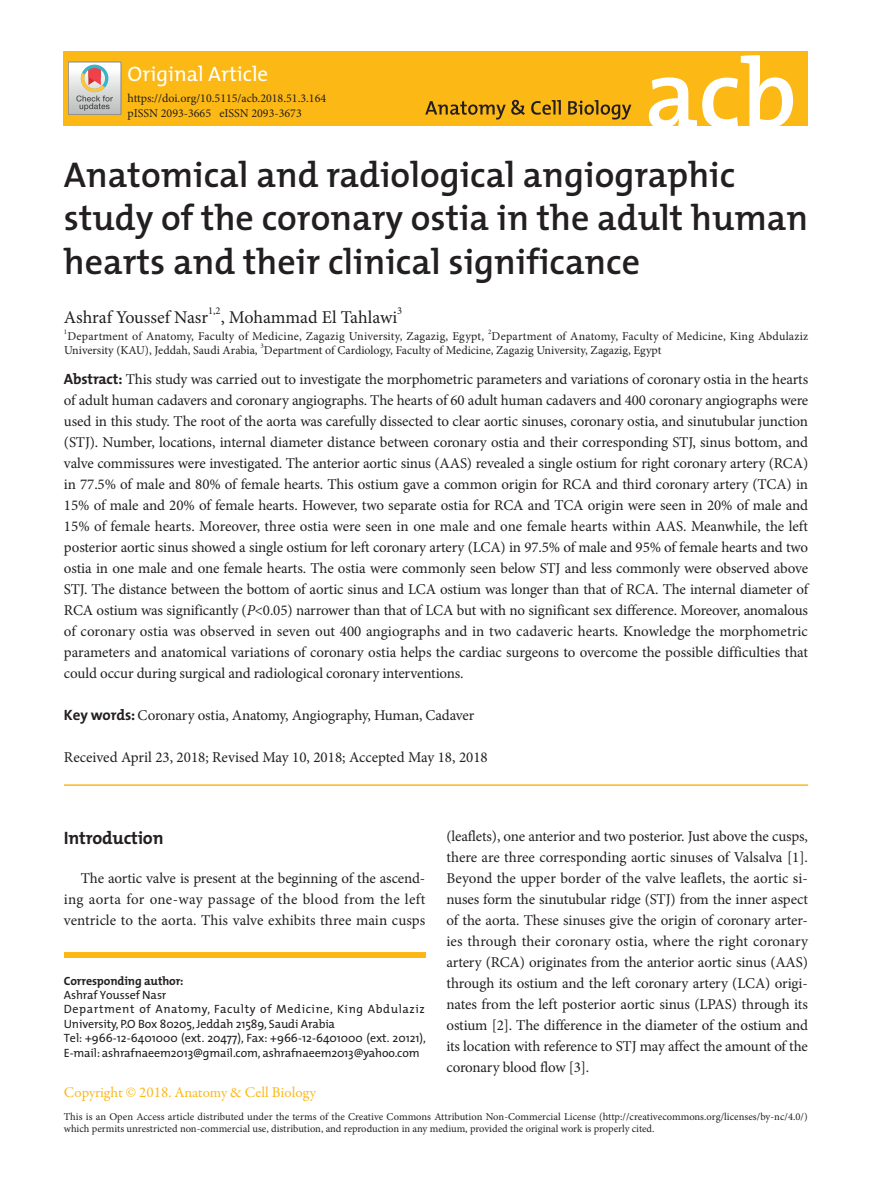
<style>
.page{position:relative;width:893px;height:1191px;background:#fff}
.page>*{position:absolute;margin:0;border:0;box-sizing:border-box;transform-origin:0 0}
.t1{font:600 36px/43.2px "The Mix";color:#231f20}
.t2{font:21px "The Mix";color:#fff}
.t3{font:18px "Minion Pro";letter-spacing:-.005em;color:#231f20}
.t4{font:700 18px "The Mix";letter-spacing:-.01em;color:#231f20}
.t5{font:15px/21px "Minion Pro";letter-spacing:-.01em;color:#231f20;text-align:justify}
.t6{font:15px "Garamond Premr Pro";color:#fcb814}
.t7{font:12px/14.4px "The Mix";letter-spacing:-.01em;color:#231f20}
.t8{font:12px/14.4px "Minion Pro";color:#231f20}
.t9{font:12px "Minion Pro";letter-spacing:.02em;color:#231f20}
.t10{font:700 12px "The Mix";letter-spacing:-.01em;color:#231f20}
.t11{font:10.5px/12.6px "Minion Pro";color:#231f20}
.t12{font:7.05px "Minion Pro";color:#231f20}
.s1{font-family:"The Mix";font-weight:700}
.s2{font-style:italic}
</style>
<div class="page">
<div style="left:64px;top:51px;width:744px;height:75px;background:#fcb814"></div>
<svg style="left:649px;top:55px;width:144px;height:71px"></svg>
<svg style="left:425px;top:100px;width:206px;height:20px"></svg>
<svg style="left:68px;top:62px;width:53px;height:53px;background:#cac4bf"></svg>
<div style="left:64px;top:952px;width:361px;height:5px;background:#fcb814"></div>
<hr style="left:64px;top:784px;width:744px;height:2px;background:#fcb814">
<h2 class="t2" style="left:128px;top:57px;width:142px">Original Article</h2>
<p class="t8" style="left:128px;top:91px;width:200px">https://doi.org/10.5115/acb.2018.51.3.164 pISSN 2093-3665 eISSN 2093-3673</p>
<h1 class="t1" style="left:64px;top:152px;width:746px">Anatomical and radiological angiographic study of the coronary ostia in the adult human hearts and their clinical significance</h1>
<p class="t3" style="left:64px;top:305px;width:146px">Ashraf Youssef Nasr</p>
<p class="t11" style="left:208px;top:305px;width:14px">1,2</p>
<p class="t3" style="left:221px;top:305px;width:178px">, Mohammad El Tahlawi</p>
<p class="t11" style="left:397px;top:305px;width:7px">3</p>
<p class="t12" style="left:64px;top:327px;width:5px">1</p>
<p class="t9" style="left:67px;top:328px;width:418px">Department of Anatomy, Faculty of Medicine, Zagazig University, Zagazig, Egypt,</p>
<p class="t12" style="left:488px;top:327px;width:5px">2</p>
<p class="t9" style="left:492px;top:328px;width:318px">Department of Anatomy, Faculty of Medicine, King Abdulaziz</p>
<p class="t8" style="left:64px;top:343px;width:195px">University (KAU), Jeddah, Saudi Arabia,</p>
<p class="t12" style="left:260px;top:341px;width:5px">3</p>
<p class="t8" style="left:264px;top:343px;width:399px">Department of Cardiology, Faculty of Medicine, Zagazig University, Zagazig, Egypt</p>
<p class="t5" style="left:64px;top:368px;width:746px"><span class="s1">Abstract:</span> This study was carried out to investigate the morphometric parameters and variations of coronary ostia in the hearts of adult human cadavers and coronary angiographs. The hearts of 60 adult human cadavers and 400 coronary angiographs were used in this study. The root of the aorta was carefully dissected to clear aortic sinuses, coronary ostia, and sinutubular junction (STJ). Number, locations, internal diameter distance between coronary ostia and their corresponding STJ, sinus bottom, and valve commissures were investigated. The anterior aortic sinus (AAS) revealed a single ostium for right coronary artery (RCA) in 77.5% of male and 80% of female hearts. This ostium gave a common origin for RCA and third coronary artery (TCA) in 15% of male and 20% of female hearts. However, two separate ostia for RCA and TCA origin were seen in 20% of male and 15% of female hearts. Moreover, three ostia were seen in one male and one female hearts within AAS. Meanwhile, the left posterior aortic sinus showed a single ostium for left coronary artery (LCA) in 97.5% of male and 95% of female hearts and two ostia in one male and one female hearts. The ostia were commonly seen below STJ and less commonly were observed above STJ. The distance between the bottom of aortic sinus and LCA ostium was longer than that of RCA. The internal diameter of RCA ostium was significantly (<span class="s2">P</span>&lt;0.05) narrower than that of LCA but with no significant sex difference. Moreover, anomalous of coronary ostia was observed in seven out 400 angiographs and in two cadaveric hearts. Knowledge the morphometric parameters and anatomical variations of coronary ostia helps the cardiac surgeons to overcome the possible difficulties that could occur during surgical and radiological coronary interventions.</p>
<p class="t5" style="left:64px;top:704px;width:412px"><span class="s1">Key words:</span> Coronary ostia, Anatomy, Angiography, Human, Cadaver</p>
<p class="t5" style="left:64px;top:747px;width:425px">Received April 23, 2018; Revised May 10, 2018; Accepted May 18, 2018</p>
<p class="t4" style="left:64px;top:822px;width:101px">Introduction</p>
<p class="t5" style="left:64px;top:867px;width:363px;text-indent:17px">The aortic valve is present at the beginning of the ascend&shy;ing aorta for one-way passage of the blood from the left ventricle to the aorta. This valve exhibits three main cusps</p>
<p class="t10" style="left:64px;top:970px;width:121px">Corresponding author:</p>
<p class="t7" style="left:64px;top:987px;width:363px">Ashraf Youssef Nasr<br>Department of Anatomy, Faculty of Medicine, King Abdulaziz University, P.O Box 80205, Jeddah 21589, Saudi Arabia<br>Tel: +966-12-6401000 (ext. 20477), Fax: +966-12-6401000 (ext. 20121), E-mail: ashrafnaeem2013@gmail.com, ashrafnaeem2013@yahoo.com</p>
<p class="t6" style="left:64px;top:1082px;width:254px">Copyright © 2018. Anatomy &amp; Cell Biology</p>
<p class="t5" style="left:446px;top:825px;width:363px">(leaflets), one anterior and two posterior. Just above the cusps, there are three corresponding aortic sinuses of Valsalva [1].<br>Beyond the upper border of the valve leaflets, the aortic si&shy;nuses form the sinutubular ridge (STJ) from the inner aspect of the aorta. These sinuses give the origin of coronary arter&shy;ies through their coronary ostia, where the right coronary artery (RCA) originates from the anterior aortic sinus (AAS) through its ostium and the left coronary artery (LCA) origi&shy;nates from the left posterior aortic sinus (LPAS) through its ostium [2]. The difference in the diameter of the ostium and its location with reference to STJ may affect the amount of the coronary blood flow [3].</p>
<p class="t11" style="left:64px;top:1110px;width:745px">This is an Open Access article distributed under the terms of the Creative Commons Attribution Non-Commercial License (http://creativecommons.org/licenses/by-nc/4.0/) which permits unrestricted non-commercial use, distribution, and reproduction in any medium, provided the original work is properly cited.</p>
</div>
